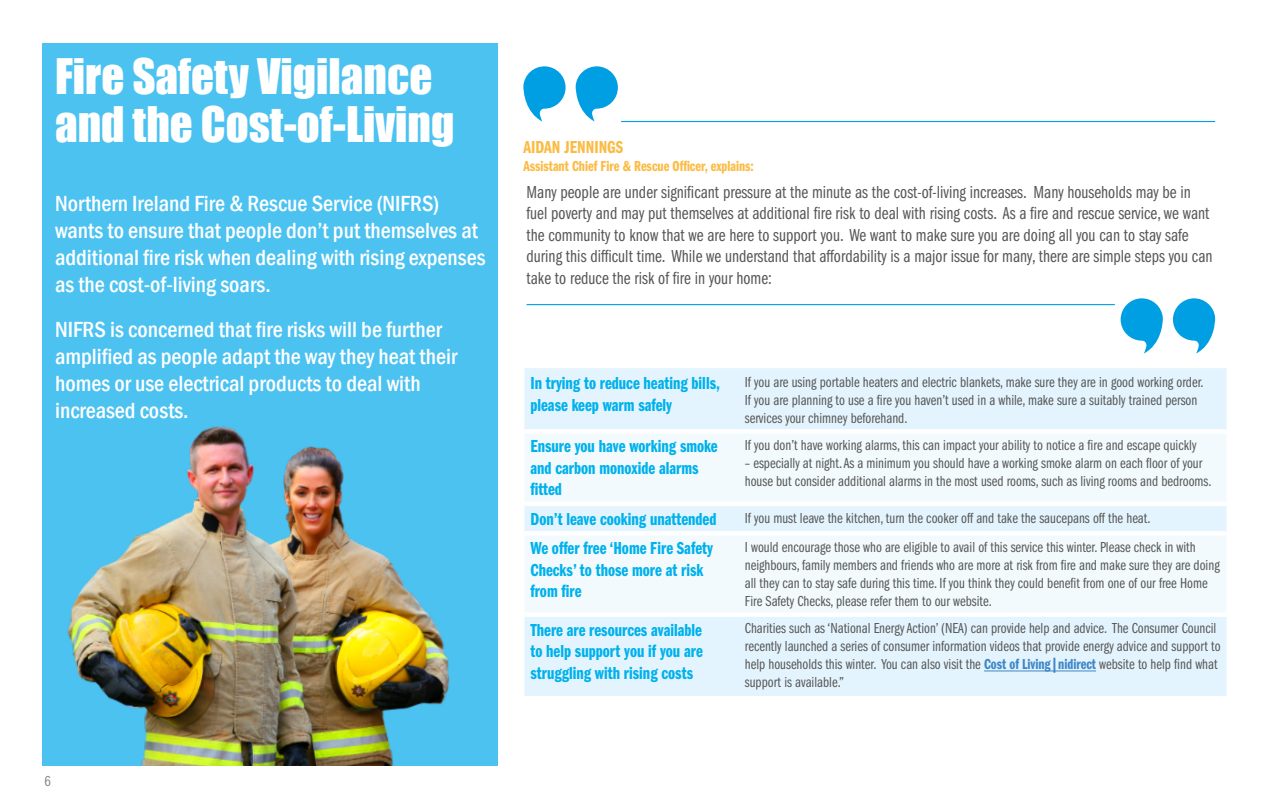
<style>
.page{position:relative;width:1263px;height:808px;background:#fff}
.page>*{position:absolute;margin:0;border:0;box-sizing:border-box;transform-origin:0 0}
.head_1{font:45px/48px "Impact";color:#fff}
.first_par{font:500 condensed 22.5px/27px "Franklin Gothic";color:#fff}
.body_1{font:18px/21.6px "Franklin Gothic LT Pro Bk Cm";color:#575756}
.body_1-2{font:18px/21.6px "Franklin Gothic LT Pro Dm Cm";color:#00b1eb}
.body_1-3{font:18px "Franklin Gothic LT Pro Dm Cm";color:#fbbb43}
.body_1-4{font:15px/18px "Franklin Gothic LT Pro Bk Cm";color:#575756}
.body_1-5{font:15px "Franklin Gothic LT Pro Dm Cm";color:#fbbb43}
.t1{font:15px "Franklin Gothic LT Pro Bk Cm";color:#878787}
.s1{font-family:"Franklin Gothic LT Pro Dm Cm";color:#3e87c8}
</style>
<div class="page">
<div style="left:43px;top:43px;width:455px;height:722px;background:#4cc2f1"></div>
<img style="left:68px;top:426px;width:381px;height:339px">
<div style="left:524px;top:368px;width:702px;height:328px;background:#e4f4fe"></div>
<svg style="left:524px;top:434px;width:702px;height:178px;fill:#f2fafe"></svg>
<div style="left:524px;top:429px;width:215px;height:5px;background:#fff"></div>
<div style="left:739px;top:429px;width:487px;height:5px;background:#fff"></div>
<hr style="left:524px;top:502px;width:215px;height:4px;background:#fff">
<hr style="left:739px;top:502px;width:487px;height:4px;background:#fff">
<div style="left:524px;top:531px;width:215px;height:5px;background:#fff"></div>
<div style="left:739px;top:531px;width:487px;height:5px;background:#fff"></div>
<div style="left:524px;top:612px;width:215px;height:5px;background:#fff"></div>
<div style="left:739px;top:612px;width:487px;height:5px;background:#fff"></div>
<hr style="left:984px;top:670px;width:112px;height:1px;background:#3e87c8">
<hr style="left:621px;top:121px;width:594px;height:1px;background:#009fe3">
<hr style="left:526px;top:304px;width:589px;height:1px;background:#009fe3">
<svg style="left:576px;top:66px;width:42px;height:56px"></svg>
<svg style="left:523px;top:66px;width:43px;height:56px"></svg>
<svg style="left:1120px;top:298px;width:43px;height:55px"></svg>
<svg style="left:1173px;top:298px;width:42px;height:55px"></svg>
<p class="head_1" style="left:55px;top:51px;width:401px">Fire Safety Vigilance and the Cost-of-Living</p>
<p class="first_par" style="left:55px;top:190px;width:432px">Northern Ireland Fire &amp; Rescue Service (NIFRS) wants to ensure that people don’t put themselves at additional fire risk when dealing with rising expenses as the cost-of-living soars.</p>
<p class="first_par" style="left:55px;top:316px;width:404px">NIFRS is concerned that fire risks will be further amplified as people adapt the way they heat their homes or use electrical products to deal with increased costs.</p>
<p class="t1" style="left:45px;top:772px;width:8px">6</p>
<p class="body_1-3" style="left:523px;top:137px;width:101px">AIDAN JENNINGS</p>
<p class="body_1-5" style="left:523px;top:157px;width:232px">Assistant Chief Fire &amp; Rescue Officer, explains:</p>
<p class="body_1" style="left:526px;top:181px;width:687px">Many people are under significant pressure at the minute as the cost-of-living increases. Many households may be in fuel poverty and may put themselves at additional fire risk to deal with rising costs. As a fire and rescue service, we want the community to know that we are here to support you. We want to make sure you are doing all you can to stay safe during this difficult time. While we understand that affordability is a major issue for many, there are simple steps you can take to reduce the risk of fire in your home:</p>
<p class="body_1-2" style="left:530px;top:372px;width:191px">In trying to reduce heating bills, please keep warm safely</p>
<p class="body_1-4" style="left:745px;top:373px;width:460px">If you are using portable heaters and electric blankets, make sure they are in good working order.<br>If you are planning to use a fire you haven’t used in a while, make sure a suitably trained person services your chimney beforehand.</p>
<p class="body_1-2" style="left:530px;top:436px;width:189px">Ensure you have working smoke and carbon monoxide alarms fitted</p>
<p class="body_1-4" style="left:745px;top:436px;width:453px">If you don’t have working alarms, this can impact your ability to notice a fire and escape quickly</p>
<p class="body_1-4" style="left:745px;top:454px;width:468px">– especially at night. As a minimum you should have a working smoke alarm on each floor of your house but consider additional alarms in the most used rooms, such as living rooms and bedrooms.</p>
<p class="body_1-2" style="left:530px;top:508px;width:187px">Don’t leave cooking unattended</p>
<p class="body_1-4" style="left:745px;top:509px;width:407px">If you must leave the kitchen, turn the cooker off and take the saucepans off the heat.</p>
<p class="body_1-2" style="left:530px;top:538px;width:184px">We offer free ‘Home Fire Safety<br>Checks’ to those more at risk from fire</p>
<p class="body_1-4" style="left:745px;top:538px;width:476px">I would encourage those who are eligible to avail of this service this winter. Please check in with neighbours, family members and friends who are more at risk from fire and make sure they are doing all they can to stay safe during this time. If you think they could benefit from one of our free Home Fire Safety Checks, please refer them to our website.</p>
<p class="body_1-2" style="left:530px;top:619px;width:174px;text-align:justify">There are resources available to help support you if you are struggling with rising costs</p>
<p class="body_1-4" style="left:745px;top:620px;width:477px">Charities such as ‘National Energy Action’ (NEA) can provide help and advice. The Consumer Council recently launched a series of consumer information videos that provide energy advice and support to help households this winter. You can also visit the <span class="s1">Cost of Living|nidirect</span> website to help find what support is available.”</p>
</div>
